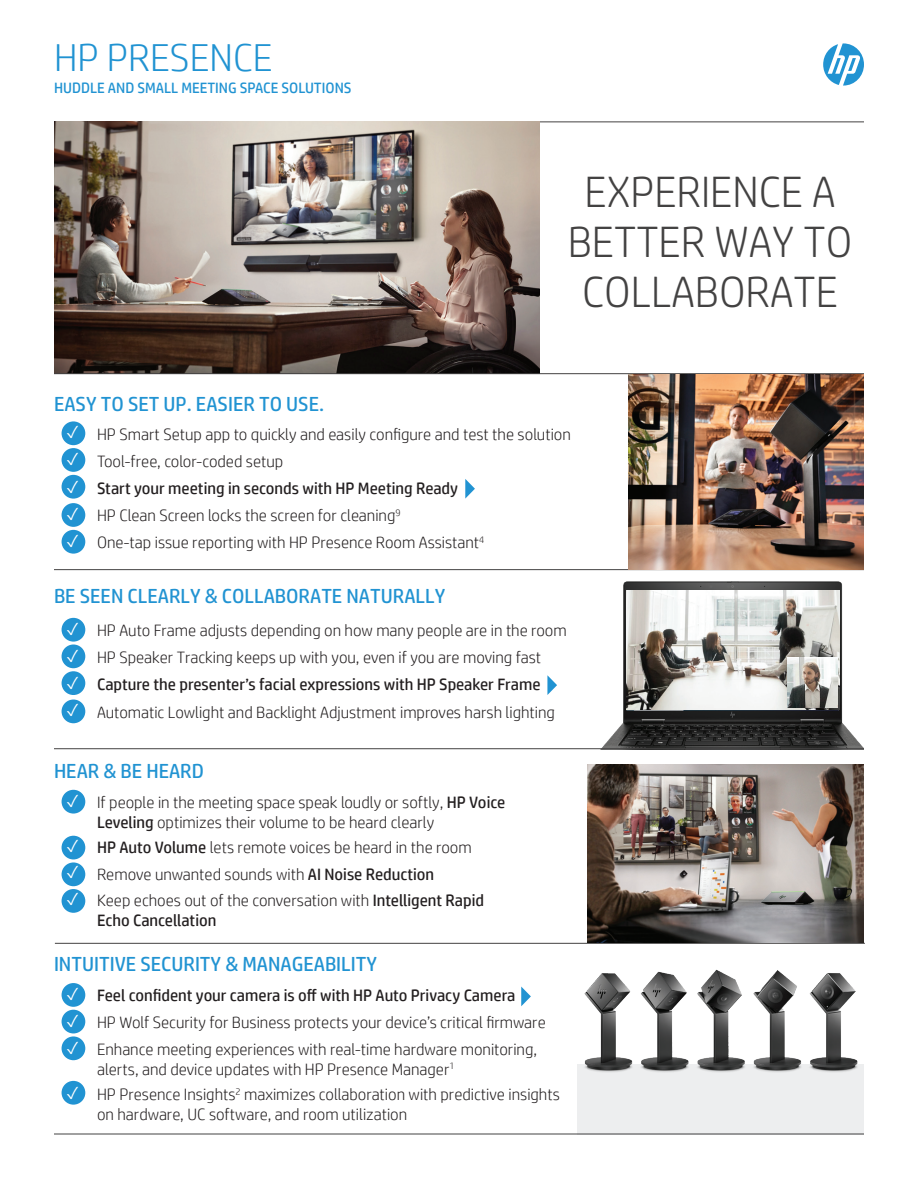
<style>
.page{position:relative;width:918px;height:1188px;background:#fff}
.page>*{position:absolute;margin:0;border:0;box-sizing:border-box;transform-origin:0 0}
.t1{font:300 42px/50.4px "HP Simplified Hans";color:#434242;text-align:center}
.t2{font:300 39px "HP Simplified";color:#2193d2}
.t3{font:19.5px "HP Simplified Hans";color:#2193d2}
.t4{font:300 16.5px/19.8px "HP Simplified";color:#231f20}
.t5{font:16.5px "HP Simplified";color:#231f20}
.t6{font:15px "HP Simplified";color:#2193d2}
.s1{color:#fff}
.s2{font-weight:400}
</style>
<div class="page">
<div style="left:578px;top:1064px;width:286px;height:70px;background:#edeeef"></div>
<div style="left:62px;top:1081px;width:23px;height:24px;background:#2193d2;border-radius:50%"></div>
<div style="left:62px;top:1010px;width:23px;height:23px;background:#2193d2;border-radius:50%"></div>
<div style="left:62px;top:889px;width:23px;height:24px;background:#2193d2;border-radius:50%"></div>
<div style="left:62px;top:530px;width:23px;height:24px;background:#2193d2;border-radius:50%"></div>
<div style="left:62px;top:448px;width:23px;height:24px;background:#2193d2;border-radius:50%"></div>
<div style="left:62px;top:475px;width:23px;height:24px;background:#2193d2;border-radius:50%"></div>
<div style="left:62px;top:503px;width:23px;height:24px;background:#2193d2;border-radius:50%"></div>
<div style="left:62px;top:421px;width:23px;height:24px;background:#2193d2;border-radius:50%"></div>
<svg style="left:823px;top:43px;width:41px;height:43px"></svg>
<hr style="left:54px;top:122px;width:810px;height:1px;background:#434242">
<svg style="left:465px;top:479px;width:10px;height:20px"></svg>
<img style="left:54px;top:122px;width:486px;height:251px">
<hr style="left:54px;top:373px;width:810px;height:1px;background:#434242">
<hr style="left:54px;top:569px;width:810px;height:1px;background:#434242">
<div style="left:62px;top:645px;width:23px;height:23px;background:#2193d2;border-radius:50%"></div>
<div style="left:62px;top:671px;width:23px;height:24px;background:#2193d2;border-radius:50%"></div>
<div style="left:62px;top:700px;width:23px;height:23px;background:#2193d2;border-radius:50%"></div>
<div style="left:62px;top:618px;width:23px;height:24px;background:#2193d2;border-radius:50%"></div>
<img style="left:594px;top:568px;width:270px;height:180px">
<img style="left:627px;top:590px;width:212px;height:120px">
<img style="left:787px;top:657px;width:50px;height:50px">
<svg style="left:547px;top:675px;width:10px;height:20px"></svg>
<hr style="left:54px;top:748px;width:810px;height:1px;background:#434242">
<div style="left:62px;top:836px;width:23px;height:23px;background:#2193d2;border-radius:50%"></div>
<div style="left:62px;top:862px;width:23px;height:24px;background:#2193d2;border-radius:50%"></div>
<div style="left:62px;top:790px;width:23px;height:24px;background:#2193d2;border-radius:50%"></div>
<hr style="left:55px;top:943px;width:810px;height:1px;background:#434242">
<img style="left:629px;top:374px;width:235px;height:195px">
<img style="left:588px;top:764px;width:276px;height:179px">
<div style="left:62px;top:1036px;width:23px;height:24px;background:#2193d2;border-radius:50%"></div>
<div style="left:62px;top:983px;width:23px;height:24px;background:#2193d2;border-radius:50%"></div>
<img style="left:584px;top:969px;width:274px;height:103px">
<svg style="left:521px;top:987px;width:10px;height:19px"></svg>
<hr style="left:54px;top:1134px;width:810px;height:1px;background:#434242">
<h2 class="t2" style="left:54px;top:36px;width:220px">HP PRESENCE</h2>
<p class="t6" style="left:54px;top:80px;width:299px">HUDDLE AND SMALL MEETING SPACE SOLUTIONS</p>
<h1 class="t1" style="left:568px;top:167px;width:286px">EXPERIENCE A<br>BETTER WAY TO<br>COLLABORATE</h1>
<p class="t3" style="left:54px;top:393px;width:272px">EASY TO SET UP. EASIER TO USE.</p>
<p class="t4" style="left:66px;top:424px;width:506px"><span class="s1">✓</span> HP Smart Setup app to quickly and easily configure and test the solution</p>
<p class="t4" style="left:66px;top:451px;width:219px"><span class="s1">✓</span> Tool-free, color-coded setup</p>
<p class="t5" style="left:66px;top:479px;width:393px"><span class="s1">✓</span> Start your meeting in seconds with HP Meeting Ready</p>
<p class="t4" style="left:66px;top:505px;width:336px"><span class="s1">✓</span> HP Clean Screen locks the screen for cleaning<sup>9</sup></p>
<p class="t4" style="left:66px;top:532px;width:420px"><span class="s1">✓</span> One-tap issue reporting with HP Presence Room Assistant<sup>4</sup></p>
<p class="t3" style="left:54px;top:586px;width:393px">BE SEEN CLEARLY &amp; COLLABORATE NATURALLY</p>
<p class="t4" style="left:66px;top:620px;width:502px"><span class="s1">✓</span> HP Auto Frame adjusts depending on how many people are in the room</p>
<p class="t4" style="left:66px;top:647px;width:476px"><span class="s1">✓</span> HP Speaker Tracking keeps up with you, even if you are moving fast</p>
<p class="t5" style="left:66px;top:675px;width:476px"><span class="s1">✓</span> Capture the presenter’s facial expressions with HP Speaker Frame</p>
<p class="t4" style="left:66px;top:702px;width:490px"><span class="s1">✓</span> Automatic Lowlight and Backlight Adjustment improves harsh lighting</p>
<p class="t3" style="left:54px;top:761px;width:152px">HEAR &amp; BE HEARD</p>
<p class="t4" style="left:97px;top:792px;width:410px;text-indent:-31px"><span class="s1">✓</span> If people in the meeting space speak loudly or softly, <span class="s2">HP Voice<br>Leveling</span> optimizes their volume to be heard clearly</p>
<p class="t4" style="left:66px;top:837px;width:407px"><span class="s1">✓</span> <span class="s2">HP Auto Volume</span> lets remote voices be heard in the room</p>
<p class="t4" style="left:66px;top:864px;width:369px"><span class="s1">✓</span> Remove unwanted sounds with <span class="s2">AI Noise Reduction</span></p>
<p class="t4" style="left:97px;top:891px;width:389px;text-indent:-31px"><span class="s1">✓</span> Keep echoes out of the conversation with <span class="s2">Intelligent Rapid<br>Echo Cancellation</span></p>
<p class="t3" style="left:54px;top:954px;width:325px">INTUITIVE SECURITY &amp; MANAGEABILITY</p>
<p class="t5" style="left:66px;top:986px;width:451px"><span class="s1">✓</span> Feel confident your camera is off with HP Auto Privacy Camera</p>
<p class="t4" style="left:66px;top:1013px;width:481px"><span class="s1">✓</span> HP Wolf Security for Business protects your device’s critical firmware</p>
<p class="t4" style="left:97px;top:1039px;width:442px;text-indent:-31px"><span class="s1">✓</span> Enhance meeting experiences with real-time hardware monitoring, alerts, and device updates with HP Presence Manager<sup>1</sup></p>
<p class="t4" style="left:97px;top:1084px;width:464px;text-indent:-31px"><span class="s1">✓</span> HP Presence Insights<sup>2</sup> maximizes collaboration with predictive insights on hardware, UC software, and room utilization</p>
</div>
